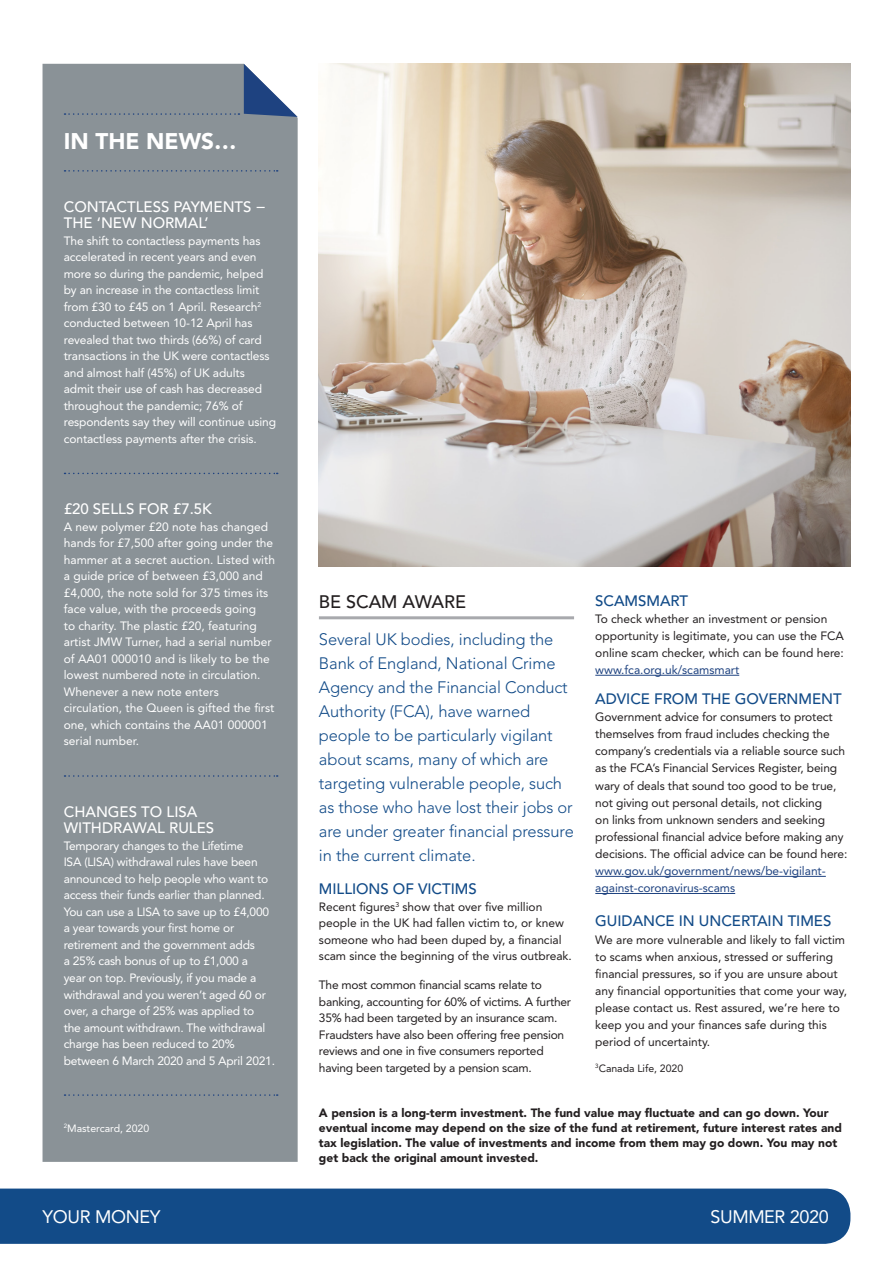
<style>
.page{position:relative;width:893px;height:1263px;background:#fff}
.page>*{position:absolute;margin:0;border:0;box-sizing:border-box;transform-origin:0 0}
.body_text{font:900 22.5px "Avenir LT Std";color:#fff}
.t1{font:18px "Avenir LT Std";letter-spacing:-.02em;color:#fff}
.heading_1{font:500 18px "Avenir LT Std";letter-spacing:-.005em;color:#231f20}
.intro_text{font:300 16.5px/24px "Avenir LT Std";letter-spacing:-.005em;color:#124b88}
.heading_2{font:500 15px/16.5px "Avenir LT Std";color:#fff}
.heading_2-2{font:500 15px "Avenir LT Std";letter-spacing:-.005em;color:#124b88}
.body_text-2{font:12px/16.5px "Avenir LT Std";letter-spacing:-.01em;color:#fff}
.body_text-3{font:12px/17.1px "Avenir LT Std";letter-spacing:-.01em;color:#231f20}
.warning_statement{font:900 12px/15px "Avenir LT Std";color:#231f20}
.warning_statement-2{font:10.5px "Avenir LT Std";color:#fff}
.body_text-4{font:10.5px "Avenir LT Std";letter-spacing:-.005em;color:#231f20}
.s1{color:#1e4280}
</style>
<div class="page">
<div style="left:0;top:1188px;width:850px;height:56px;background:#124b88"></div>
<div style="left:43px;top:64px;width:255px;height:1098px;background:#8a9297"></div>
<svg style="left:65px;top:170px;width:213px;height:2px"></svg>
<svg style="left:65px;top:473px;width:213px;height:1px"></svg>
<svg style="left:65px;top:775px;width:213px;height:2px"></svg>
<svg style="left:65px;top:1094px;width:213px;height:2px"></svg>
<svg style="left:65px;top:64px;width:233px;height:53px;background:#8b96a0"></svg>
<img style="left:319px;top:64px;width:531px;height:503px">
<hr style="left:319px;top:616px;width:255px;height:3px;background:#a8a9ad">
<hr style="left:595px;top:675px;width:144px;height:1px;background:#1e4280">
<hr style="left:595px;top:876px;width:231px;height:1px;background:#1e4280">
<hr style="left:595px;top:893px;width:140px;height:1px;background:#1e4280">
<p class="body_text" style="left:64px;top:127px;width:174px">IN THE NEWS…</p>
<p class="heading_2" style="left:64px;top:199px;width:203px">CONTACTLESS PAYMENTS −<br>THE ‘NEW NORMAL’</p>
<p class="body_text-2" style="left:64px;top:232px;width:214px">The shift to contactless payments has accelerated in recent years and even more so during the pandemic, helped by an increase in the contactless limit from £30 to £45 on 1 April. Research<sup>2 </sup>conducted between 10-12 April has revealed that two thirds (66%) of card transactions in the UK were contactless and almost half (45%) of UK adults admit their use of cash has decreased throughout the pandemic; 76% of respondents say they will continue using contactless payments after the crisis.</p>
<p class="heading_2" style="left:64px;top:501px;width:150px">£20 SELLS FOR £7.5K</p>
<p class="body_text-2" style="left:64px;top:518px;width:213px">A new polymer £20 note has changed hands for £7,500 after going under the hammer at a secret auction. Listed with a guide price of between £3,000 and £4,000, the note sold for 375 times its face value, with the proceeds going<br>to charity. The plastic £20, featuring artist JMW Turner, had a serial number of AA01 000010 and is likely to be the lowest numbered note in circulation.<br>Whenever a new note enters circulation, the Queen is gifted the first one, which contains the AA01 000001 serial number.</p>
<p class="heading_2" style="left:64px;top:804px;width:152px">CHANGES TO LISA<br>WITHDRAWAL RULES</p>
<p class="body_text-2" style="left:64px;top:837px;width:213px">Temporary changes to the Lifetime<br>ISA (LISA) withdrawal rules have been announced to help people who want to access their funds earlier than planned.<br>You can use a LISA to save up to £4,000 a year towards your first home or retirement and the government adds<br>a 25% cash bonus of up to £1,000 a<br>year on top. Previously, if you made a withdrawal and you weren’t aged 60 or over, a charge of 25% was applied to<br>the amount withdrawn. The withdrawal charge has been reduced to 20% between 6 March 2020 and 5 April 2021.</p>
<p class="warning_statement-2" style="left:64px;top:1122px;width:87px"><sup>2</sup>Mastercard, 2020</p>
<p class="heading_1" style="left:319px;top:591px;width:149px">BE SCAM AWARE</p>
<p class="intro_text" style="left:319px;top:627px;width:256px">Several UK bodies, including the<br>Bank of England, National Crime<br>Agency and the Financial Conduct<br>Authority (FCA), have warned people to be particularly vigilant about scams, many of which are targeting vulnerable people, such as those who have lost their jobs or are under greater financial pressure in the current climate.</p>
<p class="heading_2-2" style="left:319px;top:880px;width:159px">MILLIONS OF VICTIMS</p>
<p class="body_text-3" style="left:319px;top:898px;width:254px;line-height:16.5px">Recent figures<sup>3</sup> show that over five million people in the UK had fallen victim to, or knew someone who had been duped by, a financial scam since the beginning of the virus outbreak.</p>
<p class="body_text-3" style="left:319px;top:977px;width:254px;line-height:16.5px">The most common financial scams relate to banking, accounting for 60% of victims. A further 35% had been targeted by an insurance scam.<br>Fraudsters have also been offering free pension reviews and one in five consumers reported having been targeted by a pension scam.</p>
<p class="heading_2-2" style="left:595px;top:592px;width:94px">SCAMSMART</p>
<p class="body_text-3" style="left:595px;top:610px;width:250px">To check whether an investment or pension opportunity is legitimate, you can use the FCA online scam checker, which can be found here: <span class="s1">www.fca.org.uk/scamsmart</span></p>
<p class="heading_2-2" style="left:595px;top:690px;width:248px">ADVICE FROM THE GOVERNMENT</p>
<p class="body_text-3" style="left:595px;top:708px;width:254px">Government advice for consumers to protect themselves from fraud includes checking the company’s credentials via a reliable source such as the FCA’s Financial Services Register, being wary of deals that sound too good to be true, not giving out personal details, not clicking<br>on links from unknown senders and seeking professional financial advice before making any decisions. The official advice can be found here: <span class="s1">www.gov.uk/government/news/be-vigilant&shy;against-coronavirus-scams</span></p>
<p class="heading_2-2" style="left:595px;top:912px;width:238px">GUIDANCE IN UNCERTAIN TIMES</p>
<p class="body_text-3" style="left:595px;top:931px;width:253px">We are more vulnerable and likely to fall victim to scams when anxious, stressed or suffering financial pressures, so if you are unsure about any financial opportunities that come your way, please contact us. Rest assured, we’re here to keep you and your finances safe during this period of uncertainty.</p>
<p class="body_text-4" style="left:595px;top:1062px;width:89px"><sup>3</sup>Canada Life, 2020</p>
<p class="warning_statement" style="left:319px;top:1105px;width:524px">A pension is a long-term investment. The fund value may fluctuate and can go down. Your eventual income may depend on the size of the fund at retirement, future interest rates and tax legislation. The value of investments and income from them may go down. You may not get back the original amount invested.</p>
<h2 class="t1" style="left:43px;top:1206px;width:119px">YOUR MONEY</h2>
<h2 class="t1" style="left:710px;top:1206px;width:120px">SUMMER 2020</h2>
</div>
